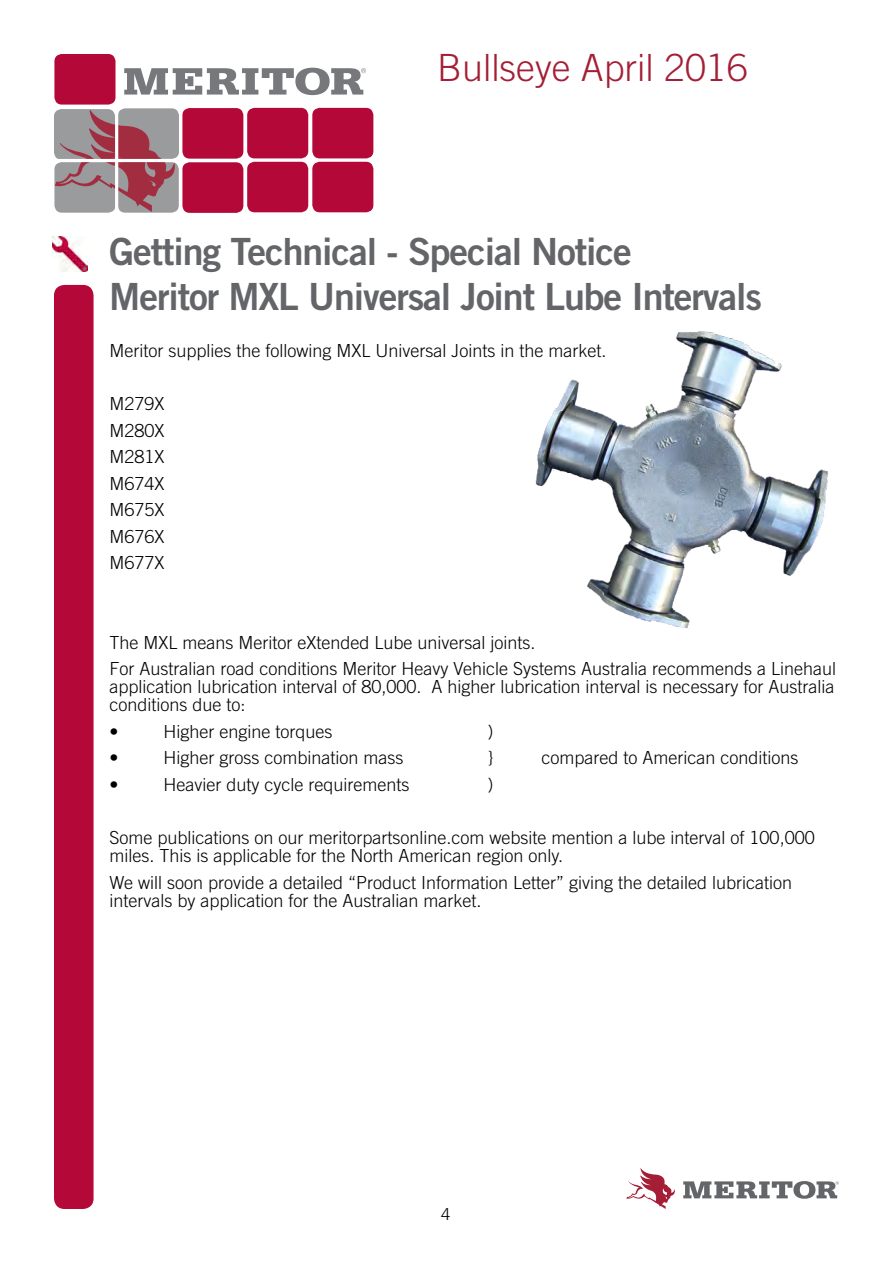
<style>
.page{position:relative;width:893px;height:1263px;background:#fff}
.page>*{position:absolute;margin:0;border:0;box-sizing:border-box;transform-origin:0 0}
.t1{font:37.5px/45px "Trade Gothic LT Std Bd 2";letter-spacing:-.03em;color:#646569}
.t2{font:300 37.5px "Trade Gothic LT Std";color:#a41f35}
.t3{font:300 18px/26.5px "Trade Gothic LT Std";color:#000}
.t4{font:300 16.5px "Trade Gothic LT Std";color:#000}
</style>
<div class="page">
<div style="left:54px;top:285px;width:40px;height:924px;background:#b30838;border-radius:11px"></div>
<svg style="left:683px;top:1181px;width:156px;height:18px"></svg>
<svg style="left:626px;top:1168px;width:49px;height:41px"></svg>
<img style="left:52px;top:236px;width:36px;height:35px">
<div style="left:54px;top:54px;width:62px;height:51px;background:#b30838;border-radius:7px"></div>
<div style="left:54px;top:109px;width:61px;height:51px;background:#9a9b9d;border-radius:7px"></div>
<svg style="left:54px;top:162px;width:62px;height:51px"></svg>
<div style="left:247px;top:162px;width:61px;height:50px;background:#b30838;border-radius:7px"></div>
<div style="left:312px;top:162px;width:61px;height:50px;background:#b30838;border-radius:7px"></div>
<div style="left:118px;top:108px;width:61px;height:51px;background:#9a9b9d;border-radius:7px"></div>
<div style="left:118px;top:162px;width:61px;height:51px;background:#9a9b9d;border-radius:7px"></div>
<div style="left:247px;top:108px;width:61px;height:50px;background:#b30838;border-radius:7px"></div>
<div style="left:312px;top:108px;width:61px;height:50px;background:#b30838;border-radius:7px"></div>
<div style="left:182px;top:108px;width:61px;height:51px;background:#b30838;border-radius:7px"></div>
<div style="left:182px;top:162px;width:61px;height:51px;background:#b30838;border-radius:7px"></div>
<svg style="left:55px;top:111px;width:121px;height:101px"></svg>
<svg style="left:124px;top:68px;width:242px;height:27px"></svg>
<hr style="left:115px;top:106px;width:3px;height:105px;background:#fff">
<hr style="left:54px;top:159px;width:123px;height:3px;background:#fff">
<img style="left:535px;top:331px;width:294px;height:298px">
<h1 class="t2" style="left:437px;top:45px;width:312px">Bullseye April 2016</h1>
<h1 class="t1" style="left:109px;top:229px;width:654px">Getting Technical - Special Notice<br>Meritor MXL Universal Joint Lube Intervals</h1>
<p class="t3" style="left:109px;top:337px;width:499px">Meritor supplies the following MXL Universal Joints in the market.</p>
<p class="t3" style="left:109px;top:391px;width:57px;text-align:justify">M279X M280X M281X M674X M675X M676X M677X</p>
<p class="t3" style="left:109px;top:629px;width:728px">The MXL means Meritor eXtended Lube universal joints.<br>For Australian road conditions Meritor Heavy Vehicle Systems Australia recommends a Linehaul</p>
<p class="t3" style="left:109px;top:678px;width:727px;line-height:18px">application lubrication interval of 80,000. A higher lubrication interval is necessary for Australia conditions due to:</p>
<p class="t3" style="left:109px;top:718px;width:10px">•</p>
<p class="t3" style="left:163px;top:718px;width:171px">Higher engine torques</p>
<p class="t3" style="left:487px;top:718px;width:7px">)</p>
<p class="t3" style="left:109px;top:744px;width:10px">•</p>
<p class="t3" style="left:163px;top:744px;width:241px">Higher gross combination mass</p>
<p class="t3" style="left:487px;top:744px;width:7px">}</p>
<p class="t3" style="left:541px;top:744px;width:259px">compared to American conditions</p>
<p class="t3" style="left:109px;top:771px;width:10px">•</p>
<p class="t3" style="left:163px;top:771px;width:247px">Heavier duty cycle requirements</p>
<p class="t3" style="left:487px;top:771px;width:7px">)</p>
<p class="t3" style="left:109px;top:828px;width:707px;line-height:18px">Some publications on our meritorpartsonline.com website mention a lube interval of 100,000 miles. This is applicable for the North American region only.</p>
<p class="t3" style="left:109px;top:873px;width:684px;line-height:18px">We will soon provide a detailed “Product Information Letter” giving the detailed lubrication intervals by application for the Australian market.</p>
<p class="t4" style="left:441px;top:1204px;width:11px">4</p>
</div>
